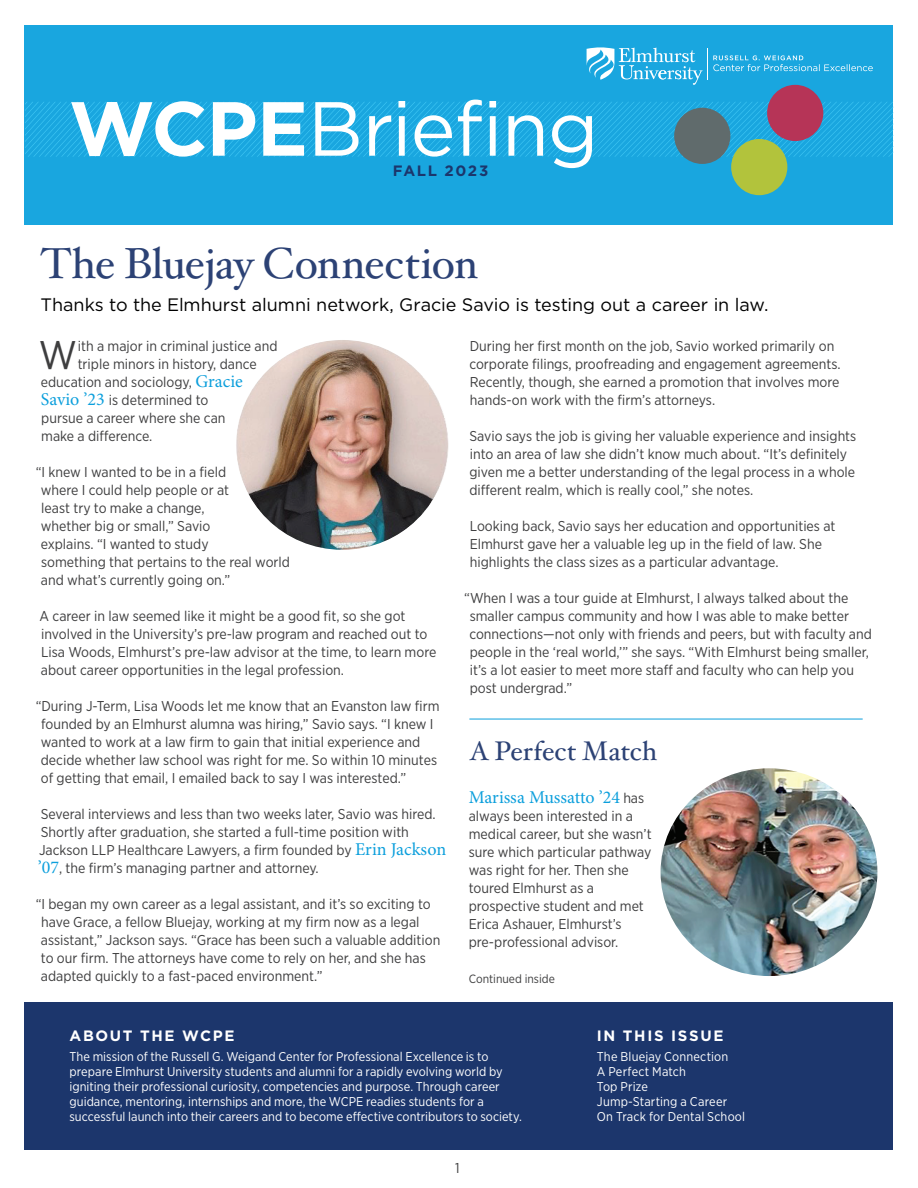
<style>
.page{position:relative;width:918px;height:1188px;background:#fff}
.page>*{position:absolute;margin:0;border:0;box-sizing:border-box;transform-origin:0 0}
.t1{font:76.5px "Gotham";letter-spacing:-.015em;color:#fff}
.t2{font:43.5px "Hoefler Txt";letter-spacing:-.01em;color:#2c4275}
.t3{font:39.9px "Gotham Narrow";color:#3e3e3f}
.t4{font:27px "Hoefler Txt";letter-spacing:-.005em;color:#2c4275}
.t5{font:18px "Gotham";letter-spacing:-.005em;color:#000}
.t6{font:18px "Minion Pro";letter-spacing:-.005em;color:#0c9fdc}
.t7{font:700 15px "Gotham";letter-spacing:.11em;color:#fff}
.t8{font:700 15px "Gotham";letter-spacing:.105em;color:#1c366c}
.t9{font:14.25px/18px "Gotham Narrow";color:#3e3e3f}
.t10{font:12.75px/15px "Gotham Narrow";letter-spacing:.005em;color:#fff}
.t11{font:12px "Gotham Narrow";color:#3e3e3f}
.s1{font-weight:700}
.s2{font-family:"Minion Pro";font-size:18px;color:#0c9fdc}
.s3{font-family:"Gotham Narrow";font-size:14.25px;color:#3e3e3f}
</style>
<div class="page">
<div style="left:25px;top:1002px;width:868px;height:147px;background:#1c366c"></div>
<div style="left:25px;top:25px;width:868px;height:200px;background:#19a6df"></div>
<svg style="left:25px;top:102px;width:868px;height:55px"></svg>
<svg style="left:586px;top:47px;width:117px;height:38px"></svg>
<hr style="left:707px;top:48px;width:1px;height:31px;background:#fff">
<svg style="left:713px;top:55px;width:160px;height:16px"></svg>
<div style="left:767px;top:85px;width:56px;height:56px;background:#b63457;border-radius:50%"></div>
<div style="left:731px;top:139px;width:56px;height:56px;background:#b2c33c;border-radius:50%"></div>
<div style="left:674px;top:108px;width:56px;height:56px;background:#606b6c;border-radius:50%"></div>
<img style="left:236px;top:340px;width:213px;height:210px">
<img style="left:661px;top:768px;width:216px;height:208px">
<hr style="left:469px;top:719px;width:394px;height:1px;background:#0c9fdc">
<h1 class="t1" style="left:69px;top:80px;width:531px"><span class="s1">WCPE</span>Briefing</h1>
<p class="t8" style="left:393px;top:161px;width:97px">FALL 2023</p>
<h2 class="t2" style="left:40px;top:231px;width:439px">The Bluejay Connection</h2>
<p class="t5" style="left:40px;top:293px;width:730px">Thanks to the Elmhurst alumni network, Gracie Savio is testing out a career in law.</p>
<h3 class="t3" style="left:39px;top:331px;width:40px">W</h3>
<p class="t9" style="left:78px;top:337px;width:201px">ith a major in criminal justice and</p>
<p class="t9" style="left:78px;top:355px;width:181px">triple minors in history, dance</p>
<p class="t9" style="left:41px;top:373px;width:204px">education and sociology, <span class="s2">Gracie</span></p>
<p class="t9" style="left:41px;top:391px;width:169px"><span class="s2">Savio ’23</span> is determined to</p>
<p class="t9" style="left:41px;top:409px;width:186px">pursue a career where she can</p>
<p class="t9" style="left:41px;top:427px;width:113px">make a difference.</p>
<p class="t9" style="left:41px;top:463px;width:251px;text-indent:-5px">“I knew I wanted to be in a field<br>where I could help people or at<br>least try to make a change,<br>whether big or small,” Savio<br>explains. “I wanted to study<br>something that pertains to the real world and what’s currently going on.”</p>
<p class="t9" style="left:40px;top:607px;width:398px">A career in law seemed like it might be a good fit, so she got involved in the University’s pre-law program and reached out to Lisa Woods, Elmhurst’s pre-law advisor at the time, to learn more about career opportunities in the legal profession.</p>
<p class="t9" style="left:41px;top:697px;width:400px;text-indent:-5px">“During J-Term, Lisa Woods let me know that an Evanston law firm founded by an Elmhurst alumna was hiring,” Savio says. “I knew I wanted to work at a law firm to gain that initial experience and decide whether law school was right for me. So within 10 minutes of getting that email, I emailed back to say I was interested.”</p>
<p class="t9" style="left:38px;top:805px;width:410px">Several interviews and less than two weeks later, Savio was hired.<br>Shortly after graduation, she started a full-time position with Jackson LLP Healthcare Lawyers, a firm founded by <span class="s2">Erin Jackson ’07</span>, the firm’s managing partner and attorney.</p>
<p class="t9" style="left:41px;top:895px;width:401px;text-indent:-5px">“I began my own career as a legal assistant, and it’s so exciting to have Grace, a fellow Bluejay, working at my firm now as a legal assistant,” Jackson says. “Grace has been such a valuable addition to our firm. The attorneys have come to rely on her, and she has adapted quickly to a fast-paced environment.”</p>
<p class="t9" style="left:469px;top:337px;width:373px">During her first month on the job, Savio worked primarily on corporate filings, proofreading and engagement agreements.<br>Recently, though, she earned a promotion that involves more hands-on work with the firm’s attorneys.</p>
<p class="t9" style="left:469px;top:427px;width:389px">Savio says the job is giving her valuable experience and insights into an area of law she didn’t know much about. “It’s definitely given me a better understanding of the legal process in a whole different realm, which is really cool,” she notes.</p>
<p class="t9" style="left:470px;top:517px;width:367px">Looking back, Savio says her education and opportunities at<br>Elmhurst gave her a valuable leg up in the field of law. She highlights the class sizes as a particular advantage.</p>
<p class="t9" style="left:469px;top:589px;width:404px;text-indent:-5px">“When I was a tour guide at Elmhurst, I always talked about the smaller campus community and how I was able to make better connections—not only with friends and peers, but with faculty and people in the ‘real world,’” she says. “With Elmhurst being smaller, it’s a lot easier to meet more staff and faculty who can help you post undergrad.”</p>
<h3 class="t4" style="left:469px;top:731px;width:189px">A Perfect Match</h3>
<p class="t6" style="left:469px;top:785px;width:177px">Marissa Mussatto ’24 <span class="s3">has</span></p>
<p class="t9" style="left:469px;top:807px;width:184px">always been interested in a medical career, but she wasn’t sure which particular pathway was right for her. Then she toured Elmhurst as a prospective student and met<br>Erica Ashauer, Elmhurst’s pre-professional advisor.</p>
<p class="t11" style="left:469px;top:971px;width:88px">Continued inside</p>
<p class="t7" style="left:70px;top:1026px;width:167px">ABOUT THE WCPE</p>
<p class="t10" style="left:70px;top:1048px;width:454px">The mission of the Russell G. Weigand Center for Professional Excellence is to prepare Elmhurst University students and alumni for a rapidly evolving world by igniting their professional curiosity, competencies and purpose. Through career guidance, mentoring, internships and more, the WCPE readies students for a successful launch into their careers and to become effective contributors to society.</p>
<p class="t9" style="left:455px;top:1159px;width:6px">1</p>
<p class="t7" style="left:597px;top:1026px;width:128px">IN THIS ISSUE</p>
<p class="t10" style="left:597px;top:1048px;width:150px">The Bluejay Connection<br>A Perfect Match<br>Top Prize<br>Jump-Starting a Career<br>On Track for Dental School</p>
</div>
